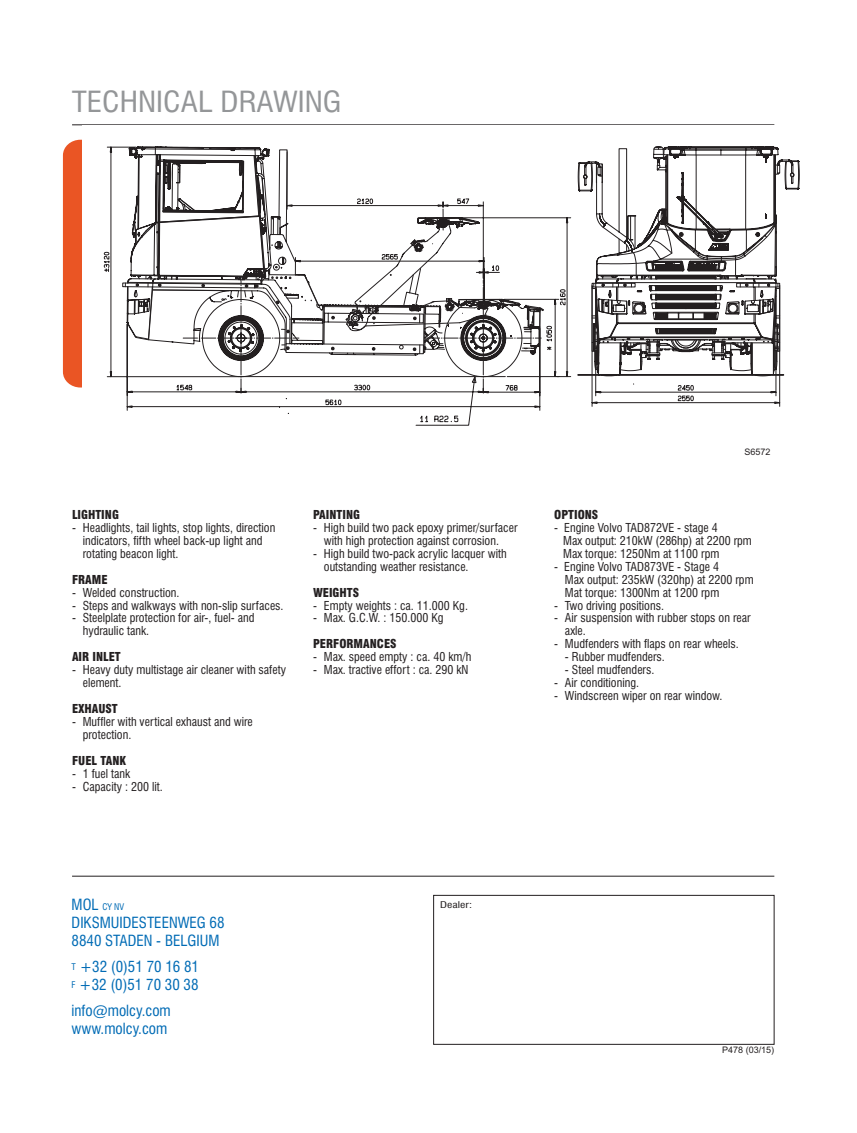
<style>
.page{position:relative;width:857px;height:1133px;background:#fff}
.page>*{position:absolute;margin:0;border:0;box-sizing:border-box;transform-origin:0 0}
.t1{font:condensed 28.35px "Swiss 721 BT";color:#949698;scale:1.1 1}
.t2{font:condensed 15px/18.1px "Swiss 721 BT";color:#006bb5}
.t3{font:condensed 12px/12.9px "Swiss 721 BT";color:#231f20}
.t4{font:900 condensed 12px "Swiss 721 BT";color:#231f20}
.t5{font:9px "Arial";color:#231f20}
.t6{font:condensed 9px "Swiss 721 BT";color:#006bb5}
.t7{font:condensed 9px "Swiss 721 BT";color:#231f20;scale:1.32 1}
.s1{font-size:15px}
.s2{font-size:9px}
</style>
<div class="page">
<hr style="left:72px;top:124px;width:702px;height:1px;background:#231f20">
<hr style="left:72px;top:875px;width:702px;height:1px;background:#231f20">
<div style="left:433px;top:895px;width:341px;height:149px;border:1px solid #231f20"></div>
<div style="left:63px;top:140px;width:19px;height:247px;background:#ea5524"></div>
<svg style="left:107px;top:147px;width:672px;height:279px"></svg>
<svg style="left:122px;top:146px;width:676px;height:253px"></svg>
<h1 class="t1" style="left:72px;top:90px;width:246px">TECHNICAL DRAWING</h1>
<p class="t4" style="left:72px;top:510px;width:48px">LIGHTING</p>
<p class="t3" style="left:83px;top:522px;width:194px;text-indent:-11px">- Headlights, tail lights, stop lights, direction indicators, fifth wheel back-up light and rotating beacon light.</p>
<p class="t4" style="left:72px;top:574px;width:37px">FRAME</p>
<p class="t3" style="left:72px;top:587px;width:109px">- Welded construction.</p>
<p class="t3" style="left:72px;top:600px;width:213px">- Steps and walkways with non-slip surfaces.</p>
<p class="t3" style="left:83px;top:613px;width:173px;text-indent:-11px">- Steelplate protection for air-, fuel- and hydraulic tank.</p>
<p class="t4" style="left:72px;top:652px;width:50px">AIR INLET</p>
<p class="t3" style="left:83px;top:664px;width:205px;text-indent:-11px">- Heavy duty multistage air cleaner with safety element.</p>
<p class="t4" style="left:72px;top:704px;width:47px">EXHAUST</p>
<p class="t3" style="left:83px;top:716px;width:171px;text-indent:-11px">- Muffler with vertical exhaust and wire protection.</p>
<p class="t4" style="left:72px;top:755px;width:55px">FUEL TANK</p>
<p class="t3" style="left:72px;top:768px;width:60px">- 1 fuel tank</p>
<p class="t3" style="left:72px;top:781px;width:92px">- Capacity : 200 lit.</p>
<p class="t4" style="left:313px;top:510px;width:48px">PAINTING</p>
<p class="t3" style="left:324px;top:522px;width:195px;text-indent:-11px">- High build two pack epoxy primer/surfacer with high protection against corrosion.</p>
<p class="t3" style="left:324px;top:548px;width:184px;text-indent:-11px">- High build two-pack acrylic lacquer with outstanding weather resistance.</p>
<p class="t4" style="left:313px;top:587px;width:47px">WEIGHTS</p>
<p class="t3" style="left:313px;top:600px;width:156px">- Empty weights : ca. 11.000 Kg.</p>
<p class="t3" style="left:313px;top:613px;width:132px">- Max. G.C.W. : 150.000 Kg</p>
<p class="t4" style="left:313px;top:639px;width:85px">PERFORMANCES</p>
<p class="t3" style="left:313px;top:651px;width:160px">- Max. speed empty : ca. 40 km/h</p>
<p class="t3" style="left:313px;top:664px;width:157px">- Max. tractive effort : ca. 290 kN</p>
<p class="t5" style="left:744px;top:448px;width:28px">S6572</p>
<p class="t4" style="left:554px;top:510px;width:45px">OPTIONS</p>
<p class="t3" style="left:563px;top:522px;width:190px;text-indent:-9px">- Engine Volvo TAD872VE - stage 4<br>Max output: 210kW (286hp) at 2200 rpm<br>Max torque: 1250Nm at 1100 rpm</p>
<p class="t3" style="left:564px;top:561px;width:190px;text-indent:-11px">- Engine Volvo TAD873VE - Stage 4<br>Max output: 235kW (320hp) at 2200 rpm<br>Mat torque: 1300Nm at 1200 rpm</p>
<p class="t3" style="left:554px;top:600px;width:111px">- Two driving positions.</p>
<p class="t3" style="left:564px;top:613px;width:187px;text-indent:-11px">- Air suspension with rubber stops on rear axle.</p>
<p class="t3" style="left:554px;top:639px;width:186px">- Mudfenders with flaps on rear wheels.</p>
<p class="t3" style="left:564px;top:651px;width:101px">- Rubber mudfenders.</p>
<p class="t3" style="left:564px;top:664px;width:91px">- Steel mudfenders.</p>
<p class="t3" style="left:554px;top:677px;width:86px">- Air conditioning.</p>
<p class="t3" style="left:554px;top:690px;width:170px">- Windscreen wiper on rear window.</p>
<p class="t6" style="left:72px;top:903px;width:54px"><span class="s1">MOL</span> CY NV</p>
<p class="t7" style="left:440px;top:901px;width:26px">Dealer:</p>
<p class="t2" style="left:72px;top:915px;width:154px">DIKSMUIDESTEENWEG 68<br>8840 STADEN - BELGIUM</p>
<p class="t2" style="left:72px;top:959px;width:129px"><span class="s2">T</span> +32 (0)51 70 16 81<br><span class="s2">F</span> +32 (0)51 70 30 38</p>
<p class="t2" style="left:72px;top:1002px;width:101px">info@molcy.com www.molcy.com</p>
<p class="t5" style="left:721px;top:1046px;width:54px">P478 (03/15)</p>
</div>
